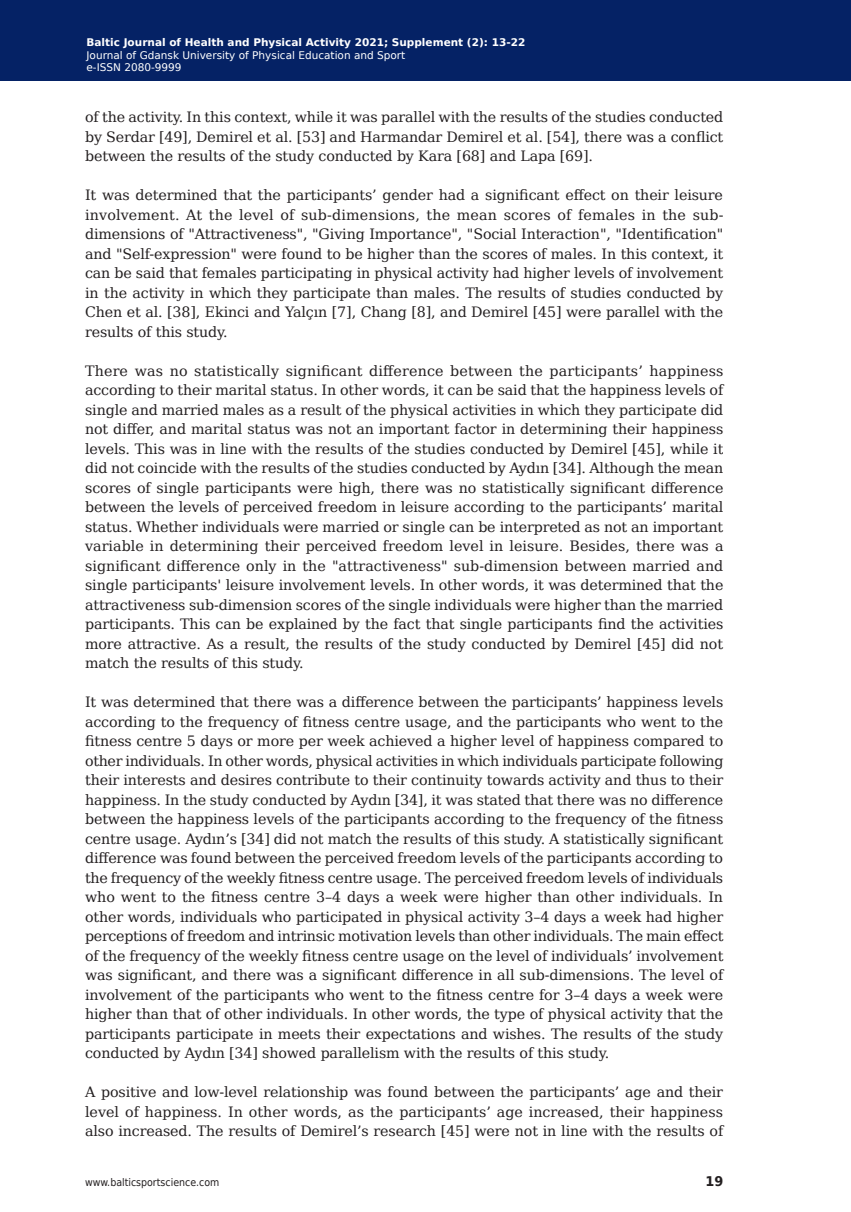
<style>
.page{position:relative;width:851px;height:1212px;background:#fff}
.page>*{position:absolute;margin:0;border:0;box-sizing:border-box;transform-origin:0 0}
.t1{font:14.25px/19.5px "DejaVu Serif";letter-spacing:-.01em;color:#231f20;text-align:justify}
.t2{font:700 13.35px "DejaVu Sans";color:#231f20;scale:.96 1}
.t3{font:10.5px/12.6px "DejaVu Sans";color:#fff}
.t4{font:700 10.5px "DejaVu Sans";color:#fff}
.t5{font:10.5px "DejaVu Sans Condensed";color:#231f20}
</style>
<div class="page">
<div style="left:0;top:0;width:850px;height:80px;background:#052265"></div>
<p class="t4" style="left:86px;top:34px;width:440px">Baltic Journal of Health and Physical Activity 2021; Supplement (2): 13-22</p>
<p class="t3" style="left:86px;top:48px;width:320px">Journal of Gdansk University of Physical Education and Sport e-ISSN 2080-9999</p>
<p class="t1" style="left:85px;top:106px;width:639px">of the activity. In this context, while it was parallel with the results of the studies conducted by Serdar [49], Demirel et al. [53] and Harmandar Demirel et al. [54], there was a conflict between the results of the study conducted by Kara [68] and Lapa [69].</p>
<p class="t1" style="left:85px;top:184px;width:639px">It was determined that the participants’ gender had a significant effect on their leisure involvement. At the level of sub-dimensions, the mean scores of females in the sub&shy;dimensions of "Attractiveness", "Giving Importance", "Social Interaction", "Identification" and "Self-expression" were found to be higher than the scores of males. In this context, it can be said that females participating in physical activity had higher levels of involvement in the activity in which they participate than males. The results of studies conducted by Chen et al. [38], Ekinci and Yalçın [7], Chang [8], and Demirel [45] were parallel with the results of this study.</p>
<p class="t1" style="left:85px;top:360px;width:639px">There was no statistically significant difference between the participants’ happiness according to their marital status. In other words, it can be said that the happiness levels of single and married males as a result of the physical activities in which they participate did not differ, and marital status was not an important factor in determining their happiness levels. This was in line with the results of the studies conducted by Demirel [45], while it did not coincide with the results of the studies conducted by Aydın [34]. Although the mean scores of single participants were high, there was no statistically significant difference between the levels of perceived freedom in leisure according to the participants’ marital status. Whether individuals were married or single can be interpreted as not an important variable in determining their perceived freedom level in leisure. Besides, there was a significant difference only in the "attractiveness" sub-dimension between married and single participants' leisure involvement levels. In other words, it was determined that the attractiveness sub-dimension scores of the single individuals were higher than the married participants. This can be explained by the fact that single participants find the activities more attractive. As a result, the results of the study conducted by Demirel [45] did not match the results of this study.</p>
<p class="t1" style="left:85px;top:691px;width:639px">It was determined that there was a difference between the participants’ happiness levels according to the frequency of fitness centre usage, and the participants who went to the fitness centre 5 days or more per week achieved a higher level of happiness compared to other individuals. In other words, physical activities in which individuals participate following their interests and desires contribute to their continuity towards activity and thus to their happiness. In the study conducted by Aydın [34], it was stated that there was no difference between the happiness levels of the participants according to the frequency of the fitness centre usage. Aydın’s [34] did not match the results of this study. A statistically significant difference was found between the perceived freedom levels of the participants according to the frequency of the weekly fitness centre usage. The perceived freedom levels of individuals who went to the fitness centre 3–4 days a week were higher than other individuals. In other words, individuals who participated in physical activity 3–4 days a week had higher perceptions of freedom and intrinsic motivation levels than other individuals. The main effect of the frequency of the weekly fitness centre usage on the level of individuals’ involvement was significant, and there was a significant difference in all sub-dimensions. The level of involvement of the participants who went to the fitness centre for 3–4 days a week were higher than that of other individuals. In other words, the type of physical activity that the participants participate in meets their expectations and wishes. The results of the study conducted by Aydın [34] showed parallelism with the results of this study.</p>
<p class="t1" style="left:85px;top:1081px;width:639px">A positive and low-level relationship was found between the participants’ age and their level of happiness. In other words, as the participants’ age increased, their happiness also increased. The results of D emirel’s research [45] were not in line with the results of</p>
<p class="t5" style="left:85px;top:1174px;width:136px">www.balticsportscience.com</p>
<p class="t2" style="left:705px;top:1170px;width:20px">19</p>
</div>
